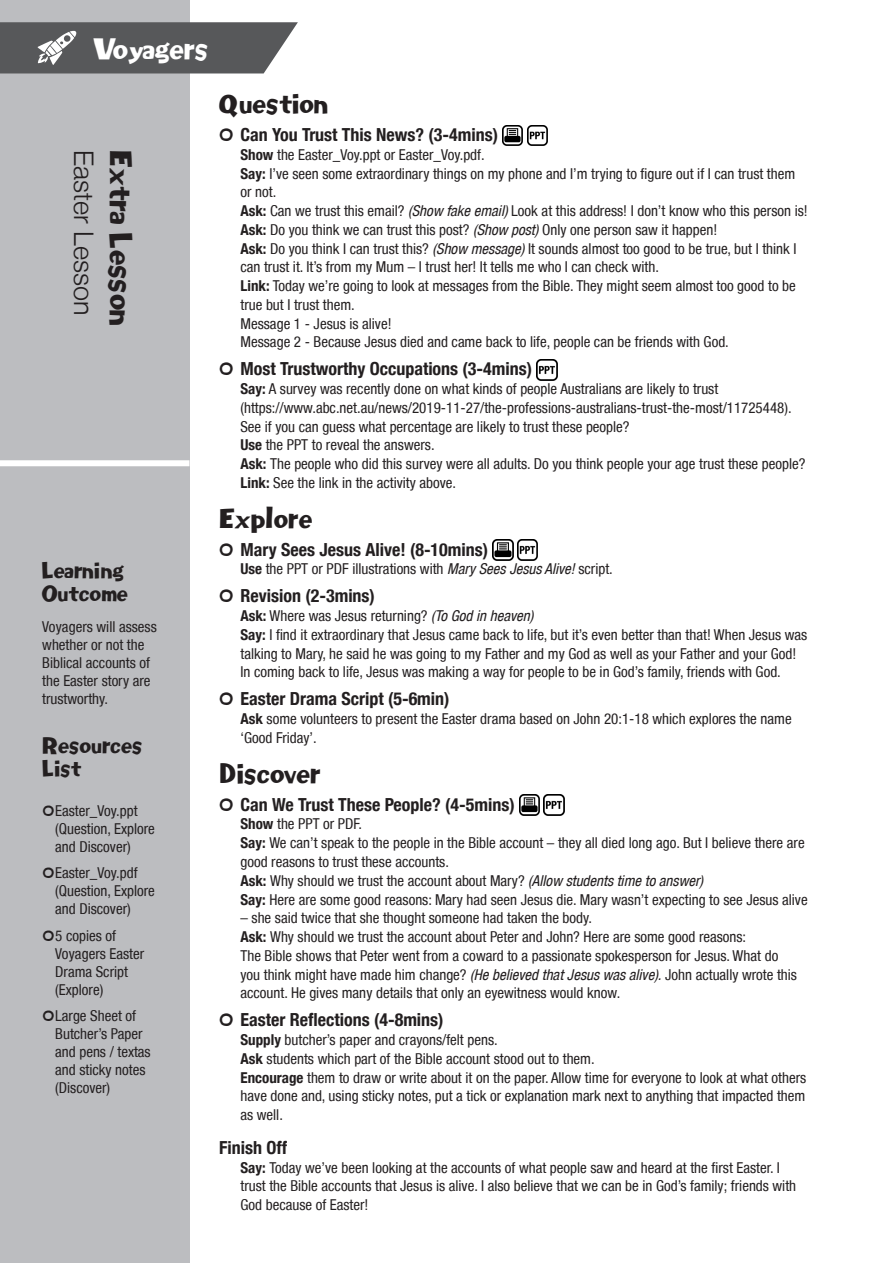
<style>
.page{position:relative;width:893px;height:1263px;background:#fff}
.page>*{position:absolute;margin:0;border:0;box-sizing:border-box;transform-origin:0 0}
.t1{font:300 27px "Helvetica Neue LT";color:#231f20}
.t2{font:27px "Phoenix Chunky";color:#231f20}
.t3{font:25.5px "Phoenix Chunky";color:#fff}
.Body_Header{font:24px "Phoenix Chunky";color:#231f20}
.Lesson_Sidebar_Heade{font:19.5px/23.4px "Phoenix Chunky";color:#231f20}
.Finish_Off{font:700 condensed 18px "Helvetica Neue LT";color:#231f20}
.Body_indent_smaller{font:condensed 15px/18.8px "Helvetica Neue LT";color:#231f20}
.Lesson_Page_learning{font:condensed 15px/18px "Helvetica Neue LT";color:#231f20}
.s1{font-family:"Bloomsbury Sans";font-stretch:normal}
.s2{font-family:"Bloomsbury Sans";font-weight:400;font-stretch:normal}
.s3{font-weight:700}
.s4{font-style:italic}
</style>
<div class="page">
<div style="left:0;top:0;width:189px;height:1263px;background:#bcbdc0"></div>
<div style="left:0;top:460px;width:189px;height:6px;background:#fff"></div>
<svg style="left:0;top:22px;width:298px;height:51px;background:#666668"></svg>
<img style="left:502px;top:125px;width:21px;height:21px">
<img style="left:527px;top:125px;width:21px;height:21px">
<img style="left:536px;top:359px;width:21px;height:21px">
<img style="left:493px;top:540px;width:20px;height:20px">
<img style="left:517px;top:540px;width:21px;height:20px">
<img style="left:519px;top:795px;width:21px;height:20px">
<img style="left:544px;top:795px;width:20px;height:20px">
<p class="t3" style="left:93px;top:34px;width:117px">Voyagers</p>
<p class="t1" style="left:100px;top:150px;width:167px;rotate:90deg">Easter Lesson</p>
<p class="t2" style="left:137px;top:150px;width:177px;rotate:90deg">Extra Lesson</p>
<p class="Lesson_Sidebar_Heade" style="left:42px;top:560px;width:87px">Learning<br>Outcome</p>
<p class="Lesson_Page_learning" style="left:42px;top:618px;width:116px">Voyagers will assess whether or not the<br>Biblical accounts of the Easter story are trustworthy.</p>
<p class="Lesson_Sidebar_Heade" style="left:43px;top:734px;width:102px">Resources<br>List</p>
<p class="Body_indent_smaller" style="left:55px;top:801px;width:101px;line-height:18px;text-indent:-13px"><span class="s1">O</span>Easter_Voy.ppt (Question, Explore and Discover)</p>
<p class="Body_indent_smaller" style="left:55px;top:864px;width:101px;line-height:18px;text-indent:-13px"><span class="s1">O</span>Easter_Voy.pdf (Question, Explore and Discover)</p>
<p class="Body_indent_smaller" style="left:55px;top:926px;width:90px;line-height:18px;text-indent:-13px"><span class="s1">O</span>5 copies of<br>Voyagers Easter<br>Drama Script (Explore)</p>
<p class="Body_indent_smaller" style="left:55px;top:1007px;width:97px;line-height:18px;text-indent:-13px"><span class="s1">O</span>Large Sheet of<br>Butcher’s Paper and pens / textas and sticky notes (Discover)</p>
<p class="Body_Header" style="left:219px;top:89px;width:110px">Question</p>
<p class="Finish_Off" style="left:219px;top:124px;width:280px"><span class="s2">O</span> Can You Trust This News? (3-4mins)</p>
<p class="Body_indent_smaller" style="left:240px;top:145px;width:246px"><span class="s3">Show</span> the Easter_Voy.ppt or Easter_Voy.pdf.</p>
<p class="Body_indent_smaller" style="left:240px;top:164px;width:556px"><span class="s3">Say:</span> I’ve seen some extraordinary things on my phone and I’m trying to figure out if I can trust them or not.</p>
<p class="Body_indent_smaller" style="left:240px;top:201px;width:569px"><span class="s3">Ask:</span> Can we trust this email? <span class="s4">(Show fake email)</span> Look at this address! I don’t know who this person is!</p>
<p class="Body_indent_smaller" style="left:240px;top:220px;width:478px"><span class="s3">Ask:</span> Do you think we can trust this post? <span class="s4">(Show post)</span> Only one person saw it happen!</p>
<p class="Body_indent_smaller" style="left:240px;top:239px;width:557px"><span class="s3">Ask:</span> Do you think I can trust this? <span class="s4">(Show message)</span> It sounds almost too good to be true, but I think I can trust it. It’s from my Mum – I trust her! It tells me who I can check with.</p>
<p class="Body_indent_smaller" style="left:240px;top:276px;width:557px"><span class="s3">Link:</span> Today we’re going to look at messages from the Bible. They might seem almost too good to be true but I trust them.</p>
<p class="Body_indent_smaller" style="left:240px;top:314px;width:153px">Message 1 - Jesus is alive!</p>
<p class="Body_indent_smaller" style="left:240px;top:333px;width:490px">Message 2 - Because Jesus died and came back to life, people can be friends with God.</p>
<p class="Finish_Off" style="left:219px;top:358px;width:314px"><span class="s2">O</span> Most Trustworthy Occupations (3-4mins)</p>
<p class="Body_indent_smaller" style="left:240px;top:379px;width:553px"><span class="s3">Say:</span> A survey was recently done on what kinds of people Australians are likely to trust (https://www.abc.net.au/news/2019-11-27/the-professions-australians-trust-the-most/11725448).<br>See if you can guess what percentage are likely to trust these people?</p>
<p class="Body_indent_smaller" style="left:240px;top:436px;width:196px"><span class="s3">Use</span> the PPT to reveal the answers.</p>
<p class="Body_indent_smaller" style="left:240px;top:454px;width:566px"><span class="s3">Ask:</span> The people who did this survey were all adults. Do you think people your age trust these people?</p>
<p class="Body_indent_smaller" style="left:240px;top:473px;width:217px"><span class="s3">Link:</span> See the link in the activity above.</p>
<p class="Body_Header" style="left:219px;top:504px;width:94px">Explore</p>
<p class="Finish_Off" style="left:219px;top:538px;width:270px"><span class="s2">O</span> Mary Sees Jesus Alive! (8-10mins)</p>
<p class="Body_indent_smaller" style="left:240px;top:560px;width:374px"><span class="s3">Use</span> the PPT or PDF illustrations with <span class="s4">Mary Sees Jesus Alive!</span> script.</p>
<p class="Finish_Off" style="left:219px;top:585px;width:157px"><span class="s2">O</span> Revision (2-3mins)</p>
<p class="Body_indent_smaller" style="left:240px;top:606px;width:294px"><span class="s3">Ask:</span> Where was Jesus returning? <span class="s4">(To God in heaven)</span></p>
<p class="Body_indent_smaller" style="left:240px;top:625px;width:568px"><span class="s3">Say:</span> I find it extraordinary that Jesus came back to life, but it’s even better than that! When Jesus was talking to Mary, he said he was going to my Father and my God as well as your Father and your God!<br>In coming back to life, Jesus was making a way for people to be in God’s family, friends with God.</p>
<p class="Finish_Off" style="left:219px;top:688px;width:232px"><span class="s2">O</span> Easter Drama Script (5-6min)</p>
<p class="Body_indent_smaller" style="left:240px;top:709px;width:553px"><span class="s3">Ask</span> some volunteers to present the Easter drama based on John 20:1-18 which explores the name ‘Good Friday’.</p>
<p class="Body_Header" style="left:219px;top:759px;width:103px">Discover</p>
<p class="Finish_Off" style="left:219px;top:793px;width:297px"><span class="s2">O</span> Can We Trust These People? (4-5mins)</p>
<p class="Body_indent_smaller" style="left:240px;top:815px;width:123px"><span class="s3">Show</span> the PPT or PDF.</p>
<p class="Body_indent_smaller" style="left:240px;top:833px;width:566px"><span class="s3">Say:</span> We can’t speak to the people in the Bible account – they all died long ago. But I believe there are good reasons to trust these accounts.</p>
<p class="Body_indent_smaller" style="left:240px;top:871px;width:464px"><span class="s3">Ask:</span> Why should we trust the account about Mary? <span class="s4">(Allow students time to answer)</span></p>
<p class="Body_indent_smaller" style="left:240px;top:890px;width:569px"><span class="s3">Say:</span> Here are some good reasons: Mary had seen Jesus die. Mary wasn’t expecting to see Jesus alive</p>
<p class="Body_indent_smaller" style="left:240px;top:908px;width:353px">– she said twice that she thought someone had taken the body.</p>
<p class="Body_indent_smaller" style="left:240px;top:927px;width:507px"><span class="s3">Ask:</span> Why should we trust the account about Peter and John? Here are some good reasons:</p>
<p class="Body_indent_smaller" style="left:240px;top:946px;width:558px">The Bible shows that Peter went from a coward to a passionate spokesperson for Jesus. What do you think might have made him change? <span class="s4">(He believed that Jesus was alive).</span> John actually wrote this account. He gives many details that only an eyewitness would know.</p>
<p class="Finish_Off" style="left:219px;top:1009px;width:226px"><span class="s2">O</span> Easter Reflections (4-8mins)</p>
<p class="Body_indent_smaller" style="left:240px;top:1030px;width:259px"><span class="s3">Supply</span> butcher’s paper and crayons/felt pens.</p>
<p class="Body_indent_smaller" style="left:240px;top:1049px;width:356px"><span class="s3">Ask</span> students which part of the Bible account stood out to them.</p>
<p class="Body_indent_smaller" style="left:240px;top:1068px;width:567px;text-align:justify"><span class="s3">Encourage</span> them to draw or write about it on the paper. Allow time for everyone to look at what others have done and, using sticky notes, put a tick or explanation mark next to anything that impacted them as well.</p>
<p class="Finish_Off" style="left:219px;top:1136px;width:69px">Finish Off</p>
<p class="Body_indent_smaller" style="left:240px;top:1158px;width:557px"><span class="s3">Say:</span> Today we’ve been looking at the accounts of what people saw and heard at the first Easter. I trust the Bible accounts that Jesus is alive. I also believe that we can be in God’s family; friends with<br>God because of Easter!</p>
</div>
